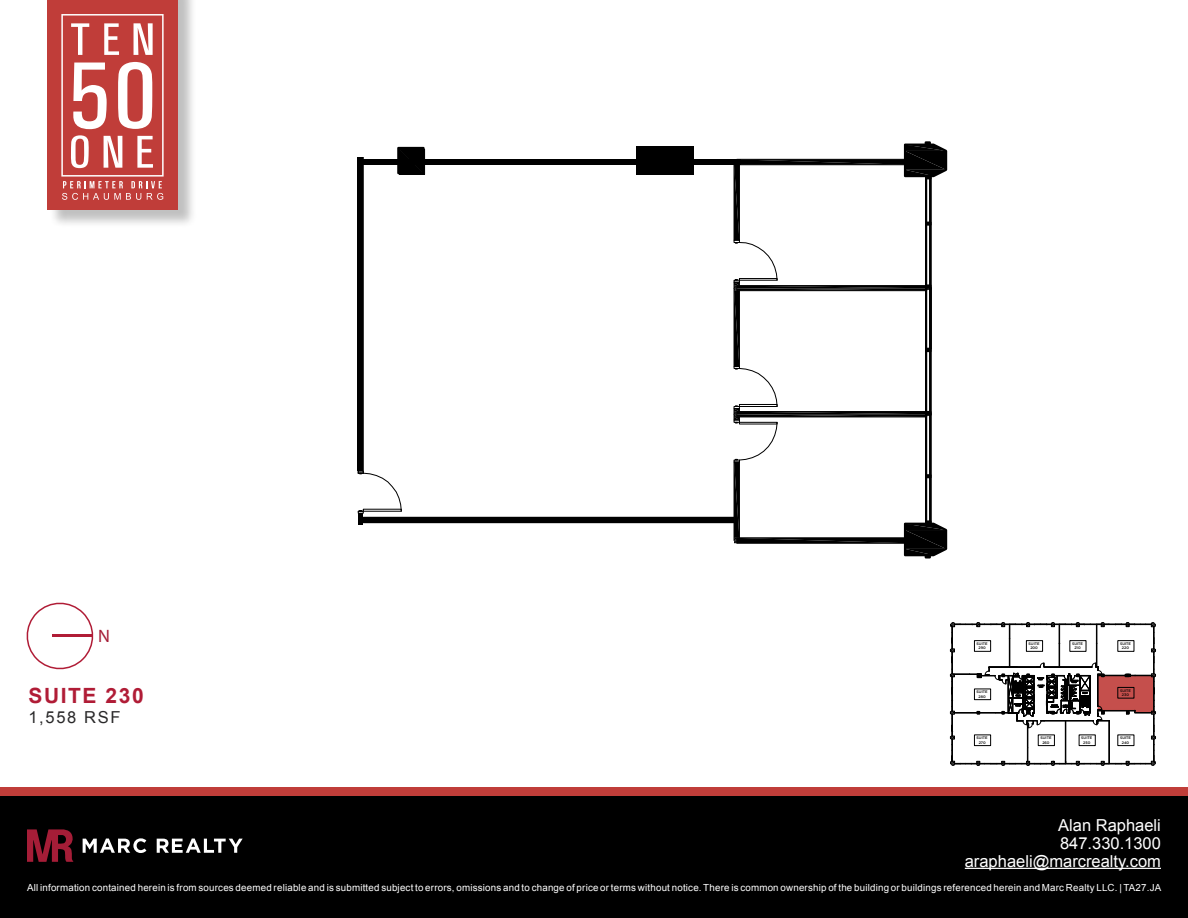
<style>
.page{position:relative;width:1188px;height:918px;background:#fff}
.page>*{position:absolute;margin:0;border:0;box-sizing:border-box;transform-origin:0 0}
.t1{font:700 21px "Arial";letter-spacing:.075em;color:#b01c36}
.t2{font:18px "Myriad Pro";color:#a51d37}
.t3{font:16.5px/18px "Arial";color:#fff;text-align:right}
.t4{font:16.5px "Arial";letter-spacing:.1em;color:#292829}
.t5{font:9.75px "Arial";letter-spacing:.02em;color:#fff}
.t6{font:500 3.6px/4.3px "Gotham";color:#000;text-align:center}
</style>
<div class="page">
<div style="left:50px;top:0;width:147px;height:228px;background:#000;opacity:.25"></div>
<div style="left:47px;top:0;width:131px;height:210px;background:#c03d39"></div>
<div style="left:0;top:794px;width:1188px;height:124px;background:#000"></div>
<div style="left:0;top:788px;width:1188px;height:8px;background:#c03d39"></div>
<hr style="left:965px;top:868px;width:196px;height:1px;background:#fff">
<svg style="left:61px;top:14px;width:103px;height:186px"></svg>
<svg style="left:83px;top:838px;width:63px;height:15px"></svg>
<svg style="left:157px;top:839px;width:86px;height:14px"></svg>
<svg style="left:27px;top:829px;width:47px;height:33px"></svg>
<svg style="left:950px;top:622px;width:206px;height:144px"></svg>
<div style="left:397px;top:147px;width:28px;height:27px;border:2px solid #000"></div>
<hr style="left:363px;top:149px;width:1px;height:324px;background:#000">
<hr style="left:363px;top:522px;width:371px;height:1px;background:#000">
<svg style="left:358px;top:471px;width:44px;height:43px"></svg>
<div style="left:399px;top:149px;width:26px;height:26px;border:1px solid #000"></div>
<svg style="left:733px;top:141px;width:215px;height:418px"></svg>
<svg style="left:398px;top:148px;width:27px;height:26px"></svg>
<div style="left:358px;top:159px;width:383px;height:6px;background:#000"></div>
<div style="left:636px;top:146px;width:57px;height:29px;background:#000"></div>
<div style="left:357px;top:152px;width:6px;height:319px;background:#000"></div>
<div style="left:358px;top:517px;width:376px;height:5px;background:#000"></div>
<div style="left:358px;top:513px;width:5px;height:30px;background:#000"></div>
<svg style="left:26px;top:602px;width:68px;height:68px"></svg>
<hr style="left:53px;top:635px;width:40px;height:2px;background:#b01c36">
<div style="left:338px;top:525px;width:90px;height:75px;background:#fff"></div>
<div style="left:338px;top:124px;width:45px;height:33px;background:#fff"></div>
<h2 class="t2" style="left:98px;top:625px;width:13px">N</h2>
<h1 class="t1" style="left:28px;top:681px;width:117px">SUITE 230</h1>
<h3 class="t4" style="left:28px;top:706px;width:94px">1,558 RSF</h3>
<p class="t6" style="left:977px;top:642px;width:13px">SUITE<br>290</p>
<p class="t6" style="left:1029px;top:642px;width:13px">SUITE<br>200</p>
<p class="t6" style="left:1072px;top:642px;width:13px">SUITE<br>210</p>
<p class="t6" style="left:1120px;top:642px;width:13px">SUITE<br>220</p>
<p class="t6" style="left:1120px;top:688px;width:13px">SUITE<br>230</p>
<p class="t6" style="left:977px;top:690px;width:13px">SUITE<br>280</p>
<p class="t6" style="left:977px;top:736px;width:13px">SUITE<br>270</p>
<p class="t6" style="left:1040px;top:736px;width:13px">SUITE<br>260</p>
<p class="t6" style="left:1081px;top:736px;width:13px">SUITE<br>250</p>
<p class="t6" style="left:1120px;top:736px;width:13px">SUITE<br>240</p>
<h3 class="t3" style="left:965px;top:816px;width:198px">Alan Raphaeli<br>847.330.1300 araphaeli@marcrealty.com</h3>
<p class="t5" style="left:27px;top:881px;width:1136px">All information contained herein is from sources deemed reliable and is submitted subject to errors, omissions and to change of price or terms without notice. There is common ownership of the building or buildings referenced herein and Marc Realty LLC. | TA27.JA</p>
</div>
